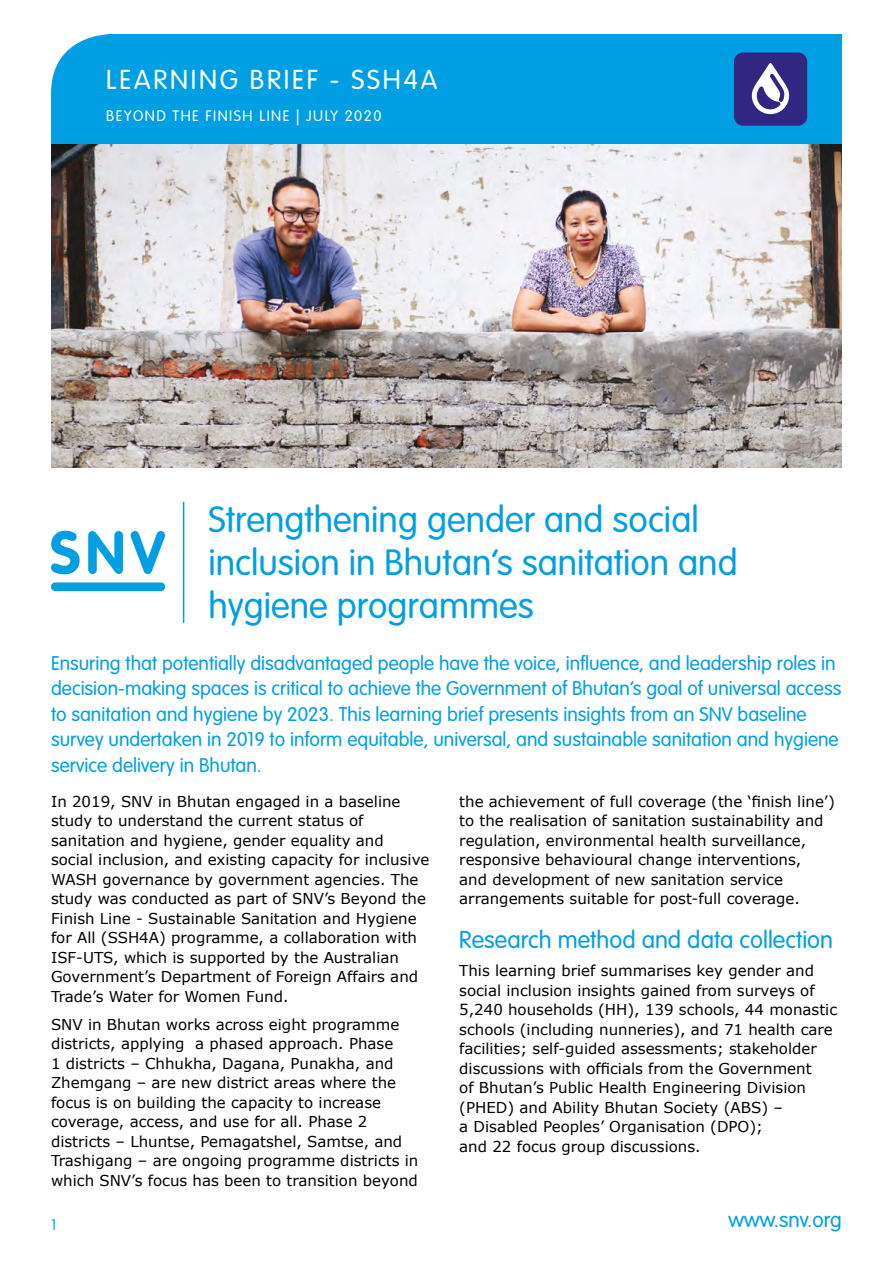
<style>
.page{position:relative;width:893px;height:1263px;background:#fff}
.page>*{position:absolute;margin:0;border:0;box-sizing:border-box;transform-origin:0 0}
.t1{font:300 36px/43.2px "VAG Rounded Std";color:#009fe3}
.t2{font:300 27px "VAG Rounded Std";letter-spacing:.1em;color:#fff}
.t3{font:300 24px "VAG Rounded Std";color:#009fe3}
.t4{font:300 21px "VAG Rounded Std";color:#009fe3}
.t5{font:300 19.5px/25.5px "VAG Rounded Std";color:#009fe3}
.t6{font:15px/19.5px "Verdana";color:#000}
.t7{font:300 15px "VAG Rounded Std";letter-spacing:.1em;color:#fff}
.t8{font:300 15px "VAG Rounded Std";color:#009fe3}
</style>
<div class="page">
<div style="left:51px;top:34px;width:791px;height:111px;background:#009fe3"></div>
<img style="left:51px;top:145px;width:791px;height:323px">
<div style="left:734px;top:52px;width:73px;height:74px;background:#312783;border-radius:9px"></div>
<svg style="left:751px;top:63px;width:39px;height:52px"></svg>
<svg style="left:51px;top:531px;width:29px;height:43px"></svg>
<svg style="left:88px;top:531px;width:35px;height:43px"></svg>
<svg style="left:131px;top:531px;width:34px;height:43px"></svg>
<div style="left:51px;top:582px;width:114px;height:9px;background:#009fe3;border-radius:4px"></div>
<hr style="left:183px;top:502px;width:1px;height:121px;background:#009fe3">
<h2 class="t2" style="left:106px;top:64px;width:333px">LEARNING BRIEF - SSH4A</h2>
<p class="t7" style="left:106px;top:107px;width:277px">BEYOND THE FINISH LINE | JULY 2020</p>
<h1 class="t1" style="left:208px;top:499px;width:531px">Strengthening gender and social inclusion in Bhutan’s sanitation and hygiene programmes</h1>
<p class="t5" style="left:51px;top:651px;width:792px">Ensuring that potentially disadvantaged people have the voice, influence, and leadership roles in decision-making spaces is critical to achieve the Government of Bhutan’s goal of universal access to sanitation and hygiene by 2023. This learning brief presents insights from an SNV baseline survey undertaken in 2019 to inform equitable, universal, and sustainable sanitation and hygiene service delivery in Bhutan.</p>
<p class="t6" style="left:51px;top:792px;width:380px">In 2019, SNV in Bhutan engaged in a baseline study to understand the current status of sanitation and hygiene, gender equality and social inclusion, and existing capacity for inclusive WASH governance by government agencies. The study was conducted as part of SNV’s Beyond the Finish Line - Sustainable Sanitation and Hygiene for All (SSH4A) programme, a collaboration with ISF-UTS, which is supported by the Australian Government’s Department of Foreign Affairs and Trade’s Water for Women Fund.</p>
<p class="t6" style="left:51px;top:1015px;width:369px">SNV in Bhutan works across eight programme districts, applying a phased approach. Phase<br>1 districts – Chhukha, Dagana, Punakha, and Zhemgang – are new district areas where the focus is on building the capacity to increase coverage, access, and use for all. Phase 2 districts – Lhuntse, Pemagatshel, Samtse, and Trashigang – are ongoing programme districts in which SNV’s focus has been to transition beyond</p>
<p class="t6" style="left:459px;top:792px;width:377px">the achievement of full coverage (the ‘finish line’) to the realisation of sanitation sustainability and regulation, environmental health surveillance, responsive behavioural change interventions,<br>and development of new sanitation service arrangements suitable for post-full coverage.</p>
<h3 class="t3" style="left:459px;top:926px;width:375px">Research method and data collection</h3>
<p class="t6" style="left:459px;top:961px;width:379px">This learning brief summarises key gender and social inclusion insights gained from surveys of 5,240 households (HH), 139 schools, 44 monastic schools (including nunneries), and 71 health care facilities; self-guided assessments; stakeholder discussions with officials from the Government<br>of Bhutan’s Public Health Engineering Division (PHED) and Ability Bhutan Society (ABS) –<br>a Disabled Peoples’ Organisation (DPO);<br>and 22 focus group discussions.</p>
<p class="t8" style="left:51px;top:1216px;width:7px">1</p>
<h3 class="t4" style="left:729px;top:1207px;width:115px">www.snv.org</h3>
</div>
